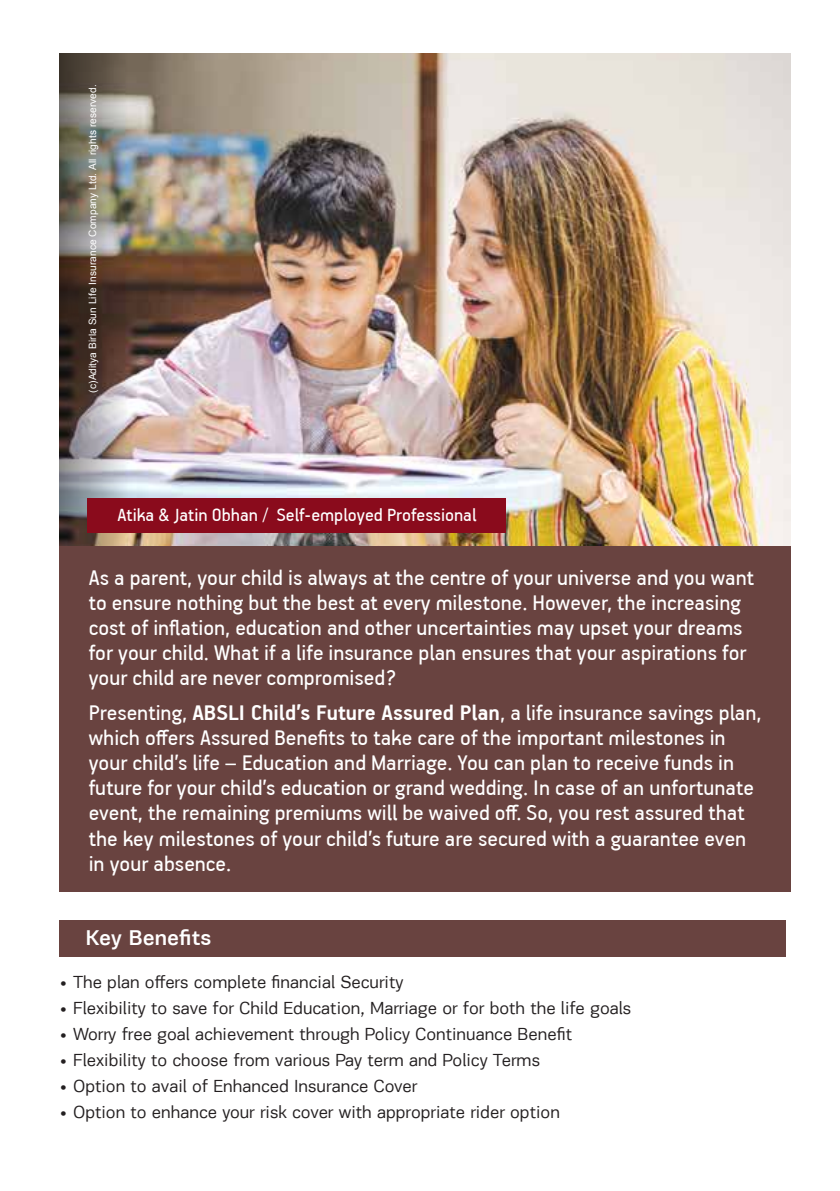
<style>
.page{position:relative;width:840px;height:1191px;background:#fff}
.page>*{position:absolute;margin:0;border:0;box-sizing:border-box;transform-origin:0 0}
.t1{font:24px/25px "PF Handbook Pro";color:#fff}
.t2{font:500 22px "PF Encore Sans Pro";color:#fff}
.t3{font:20px "PF Handbook Pro";color:#fff}
.t4{font:18px "PF Encore Sans Pro";color:#231f20}
.t5{font:10.2px "Arial";letter-spacing:.01em;color:#fff}
.s1{font-weight:700}
</style>
<div class="page">
<img style="left:128px;top:54px;width:661px;height:493px">
<img style="left:59px;top:54px;width:69px;height:493px">
<div style="left:59px;top:547px;width:730px;height:345px;background:#694340"></div>
<div style="left:88px;top:498px;width:417px;height:35px;background:#8a0b1c"></div>
<div style="left:59px;top:920px;width:726px;height:36px;background:#694340"></div>
<p class="t5" style="left:86px;top:392px;width:309px;rotate:-90deg">(c)Aditya Birla Sun Life Insurance Company Ltd. All rights reserved.</p>
<p class="t3" style="left:117px;top:503px;width:360px">Atika &amp; Jatin Obhan / Self-employed Professional</p>
<p class="t1" style="left:89px;top:564px;width:666px">As a parent, your child is always at the centre of your universe and you want to ensure nothing but the best at every milestone. However, the increasing cost of inflation, education and other uncertainties may upset your dreams for your child. What if a life insurance plan ensures that your aspirations for your child are never compromised?</p>
<p class="t1" style="left:89px;top:699px;width:674px">Presenting, <span class="s1">ABSLI Child’s Future Assured Plan</span>, a life insurance savings plan, which offers Assured Benefits to take care of the important milestones in your child’s life – Education and Marriage. You can plan to receive funds in future for your child’s education or grand wedding. In case of an unfortunate event, the remaining premiums will be waived off. So, you rest assured that the key milestones of your child’s future are secured with a guarantee even in your absence.</p>
<p class="t2" style="left:86px;top:924px;width:127px">Key Benefits</p>
<p class="t4" style="left:59px;top:971px;width:345px">• The plan offers complete financial Security</p>
<p class="t4" style="left:59px;top:997px;width:573px">• Flexibility to save for Child Education, Marriage or for both the life goals</p>
<p class="t4" style="left:59px;top:1023px;width:514px">• Worry free goal achievement through Policy Continuance Benefit</p>
<p class="t4" style="left:59px;top:1049px;width:482px">• Flexibility to choose from various Pay term and Policy Terms</p>
<p class="t4" style="left:59px;top:1075px;width:359px">• Option to avail of Enhanced Insurance Cover</p>
<p class="t4" style="left:59px;top:1101px;width:502px">• Option to enhance your risk cover with appropriate rider option</p>
</div>
